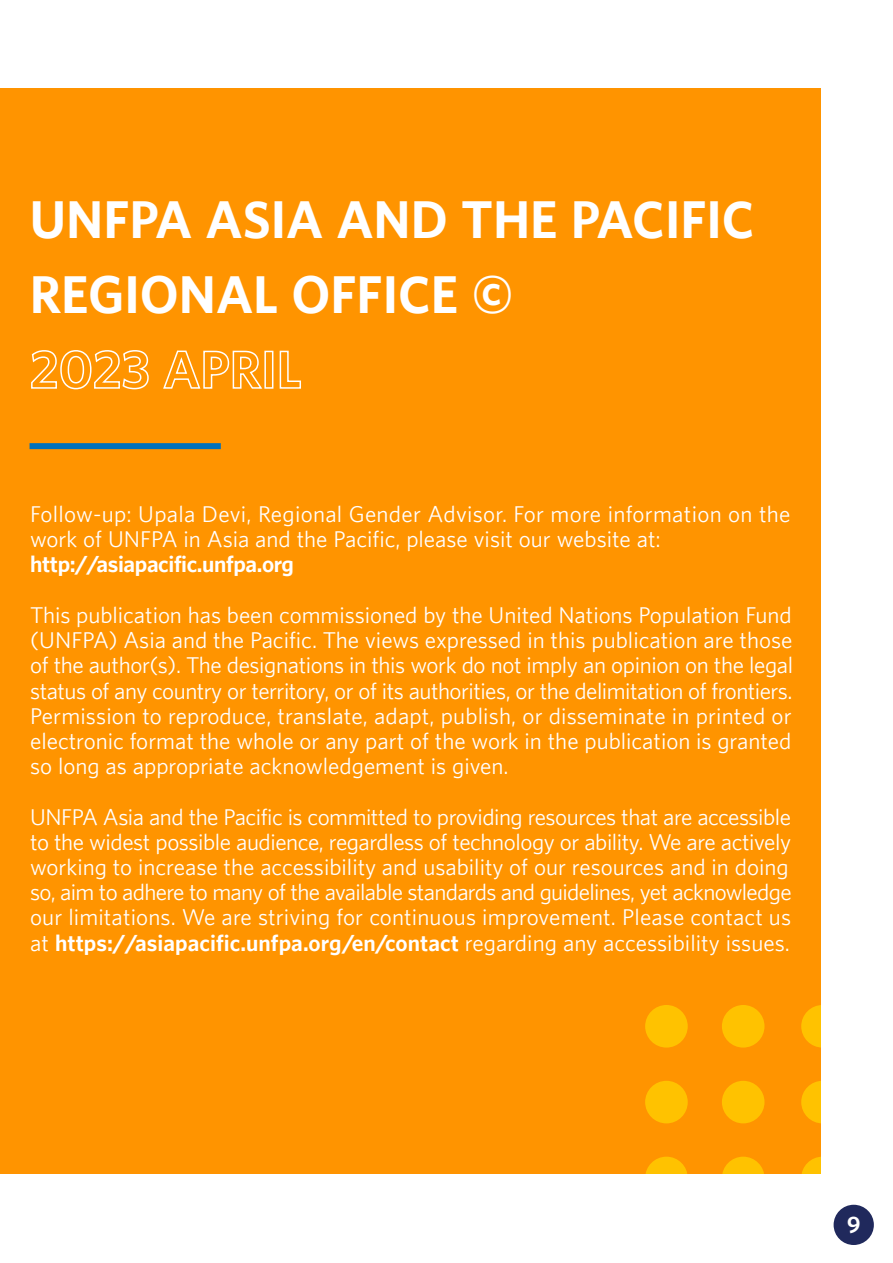
<style>
.page{position:relative;width:893px;height:1263px;background:#fff}
.page>*{position:absolute;margin:0;border:0;box-sizing:border-box;transform-origin:0 0}
.t1{font:700 48px/74.8px "UNFPA";color:#fff}
.t2{font:21px/25.2px "UNFPA Text";color:#fff}
.t3{font:21px/25.2px "UNFPA Text";letter-spacing:-.02em;color:#fff}
.t4{font:700 21px "UNFPA";letter-spacing:.005em;color:#fff}
.t5{font:700 21px "UNFPA";letter-spacing:-.02em;color:#fff}
.s1{font-family:"UNFPA Text";font-weight:400}
</style>
<div class="page">
<div style="left:834px;top:1205px;width:40px;height:40px;background:#20295c;border-radius:50%"></div>
<div style="left:0;top:89px;width:821px;height:1085px;background:#ff9400"></div>
<div style="left:722px;top:1081px;width:42px;height:42px;background:#ffc200;border-radius:50%"></div>
<svg style="left:801px;top:1081px;width:43px;height:42px"></svg>
<svg style="left:722px;top:1157px;width:42px;height:42px"></svg>
<div style="left:722px;top:1005px;width:42px;height:42px;background:#ffc200;border-radius:50%"></div>
<div style="left:645px;top:1081px;width:43px;height:42px;background:#ffc200;border-radius:50%"></div>
<svg style="left:645px;top:1157px;width:43px;height:42px"></svg>
<div style="left:645px;top:1005px;width:43px;height:42px;background:#ffc200;border-radius:50%"></div>
<svg style="left:801px;top:1157px;width:43px;height:42px"></svg>
<svg style="left:801px;top:1005px;width:43px;height:42px"></svg>
<div style="left:30px;top:443px;width:191px;height:6px;background:#0071bb"></div>
<svg style="left:31px;top:350px;width:118px;height:40px"></svg>
<svg style="left:163px;top:350px;width:100px;height:39px"></svg>
<div style="left:264px;top:351px;width:9px;height:38px;border:2px solid #fff"></div>
<svg style="left:279px;top:350px;width:22px;height:39px"></svg>
<h1 class="t1" style="left:30px;top:180px;width:726px">UNFPA ASIA AND THE PACIFIC<br>REGIONAL OFFICE ©</h1>
<p class="t2" style="left:30px;top:501px;width:762px">Follow-up: Upala Devi, Regional Gender Advisor. For more information on the work of UNFPA in Asia and the Pacific, please visit our website at:</p>
<p class="t5" style="left:30px;top:550px;width:265px">http://asiapacific.unfpa.org</p>
<p class="t2" style="left:30px;top:602px;width:764px;text-align:justify">This publication has been commissioned by the United Nations Population Fund (UNFPA) Asia and the Pacific. The views expressed in this publication are those of the author(s). The designations in this work do not imply an opinion on the legal status of any country or territory, or of its authorities, or the delimitation of frontiers.<br>Permission to reproduce, translate, adapt, publish, or disseminate in printed or electronic format the whole or any part of the work in the publication is granted so long as appropriate acknowledgement is given.</p>
<p class="t3" style="left:30px;top:803px;width:763px">UNFPA Asia and the Pacific is committed to providing resources that are accessible to the widest possible audience, regardless of technology or ability. We are actively working to increase the accessibility and usability of our resources and in doing so, aim to adhere to many of the available standards and guidelines, yet acknowledge our limitations. We are striving for continuous improvement. Please contact us</p>
<p class="t4" style="left:30px;top:928px;width:761px"><span class="s1">at</span> https://asiapacific.unfpa.org/en/contact <span class="s1">regarding any accessibility issues.</span></p>
<p class="t4" style="left:847px;top:1211px;width:15px">9</p>
</div>
